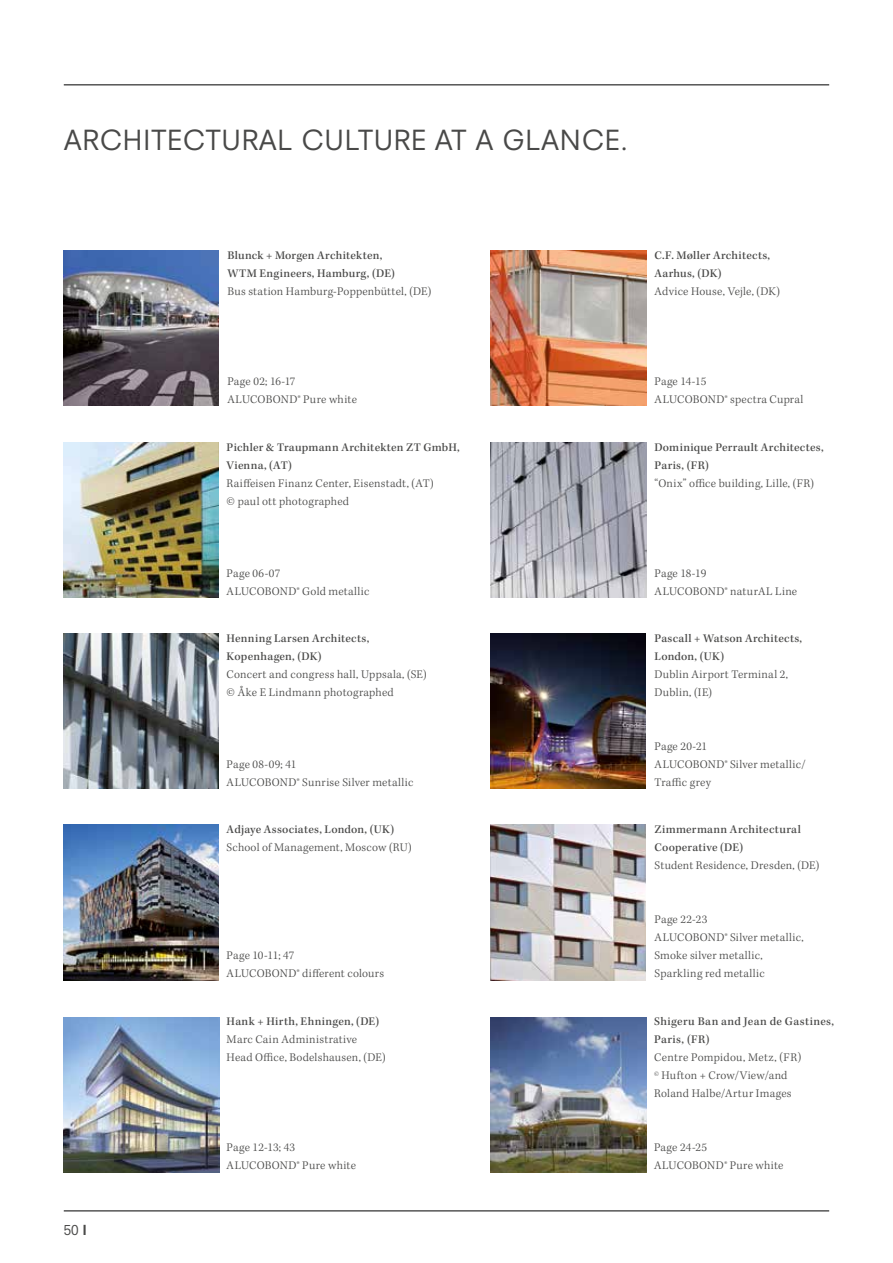
<style>
.page{position:relative;width:893px;height:1263px;background:#fff}
.page>*{position:absolute;margin:0;border:0;box-sizing:border-box;transform-origin:0 0}
.t1{font:27px "Neuzeit S";letter-spacing:.025em;color:#494948}
.t2{font:13.5px "Neuzeit SLT Std";color:#494948}
.t3{font:300 12px/18px "Kepler Std";letter-spacing:.02em;color:#494948}
.t4{font:500 12px/18px "Kepler Std";letter-spacing:.02em;color:#494948}
.s1{font-weight:800}
</style>
<div class="page">
<hr style="left:64px;top:1210px;width:765px;height:1px;background:#000">
<hr style="left:64px;top:85px;width:765px;height:1px;background:#000">
<img style="left:64px;top:825px;width:155px;height:155px">
<img style="left:491px;top:251px;width:155px;height:155px">
<img style="left:64px;top:634px;width:155px;height:155px">
<img style="left:490px;top:825px;width:156px;height:155px">
<img style="left:491px;top:442px;width:155px;height:155px">
<img style="left:64px;top:251px;width:155px;height:155px">
<img style="left:490px;top:634px;width:156px;height:155px">
<img style="left:64px;top:1017px;width:155px;height:155px">
<img style="left:491px;top:1017px;width:155px;height:155px">
<img style="left:64px;top:442px;width:155px;height:155px">
<h1 class="t1" style="left:64px;top:123px;width:566px">ARCHITECTURAL CULTURE AT A GLANCE.</h1>
<p class="t2" style="left:64px;top:1222px;width:25px">50 <span class="s1">I</span></p>
<p class="t4" style="left:227px;top:247px;width:169px">Blunck + Morgen Architekten,<br>WTM Engineers, Hamburg, (DE)</p>
<p class="t3" style="left:227px;top:283px;width:205px">Bus station Hamburg-Poppenbüttel, (DE)</p>
<p class="t3" style="left:227px;top:373px;width:131px">Page 02; 16-17<br>ALUCOBOND® Pure white</p>
<p class="t4" style="left:227px;top:438px;width:235px">Pichler &amp; Traupmann Architekten ZT GmbH,<br>Vienna, (AT)</p>
<p class="t3" style="left:227px;top:474px;width:209px">Raiffeisen Finanz Center, Eisenstadt, (AT) © paul ott photographed</p>
<p class="t3" style="left:227px;top:564px;width:144px">Page 06-07<br>ALUCOBOND® Gold metallic</p>
<p class="t4" style="left:227px;top:630px;width:144px">Henning Larsen Architects,<br>Kopenhagen, (DK)</p>
<p class="t3" style="left:227px;top:666px;width:202px">Concert and congress hall, Uppsala, (SE) © Åke E Lindmann photographed</p>
<p class="t3" style="left:227px;top:756px;width:188px">Page 08-09; 41<br>ALUCOBOND® Sunrise Silver metallic</p>
<p class="t4" style="left:227px;top:821px;width:169px">Adjaye Associates, London, (UK)</p>
<p class="t3" style="left:227px;top:839px;width:186px">School of Management, Moscow (RU)</p>
<p class="t3" style="left:227px;top:947px;width:159px">Page 10-11; 47<br>ALUCOBOND® different colours</p>
<p class="t4" style="left:227px;top:1013px;width:154px">Hank + Hirth, Ehningen, (DE)</p>
<p class="t3" style="left:227px;top:1031px;width:160px">Marc Cain Administrative<br>Head Office, Bodelshausen, (DE)</p>
<p class="t3" style="left:227px;top:1139px;width:131px">Page 12-13; 43<br>ALUCOBOND® Pure white</p>
<p class="t4" style="left:655px;top:247px;width:117px">C.F. Møller Architects,<br>Aarhus, (DK)</p>
<p class="t3" style="left:655px;top:283px;width:127px">Advice House, Vejle, (DK)</p>
<p class="t3" style="left:655px;top:373px;width:150px">Page 14-15<br>ALUCOBOND® spectra Cupral</p>
<p class="t4" style="left:655px;top:438px;width:171px">Dominique Perrault Architectes,<br>Paris, (FR)</p>
<p class="t3" style="left:655px;top:474px;width:161px">“Onix” office building, Lille, (FR)</p>
<p class="t3" style="left:655px;top:564px;width:144px">Page 18-19<br>ALUCOBOND® naturAL Line</p>
<p class="t4" style="left:655px;top:630px;width:149px">Pascall + Watson Architects,<br>London, (UK)</p>
<p class="t3" style="left:655px;top:666px;width:135px">Dublin Airport Terminal 2,<br>Dublin, (IE)</p>
<p class="t3" style="left:655px;top:738px;width:153px">Page 20-21<br>ALUCOBOND® Silver metallic/<br>Traffic grey</p>
<p class="t4" style="left:655px;top:821px;width:148px">Zimmermann Architectural<br>Cooperative (DE)</p>
<p class="t3" style="left:655px;top:857px;width:166px">Student Residence, Dresden, (DE)</p>
<p class="t3" style="left:655px;top:911px;width:151px">Page 22-23<br>ALUCOBOND® Silver metallic,<br>Smoke silver metallic,<br>Sparkling red metallic</p>
<p class="t4" style="left:654px;top:1013px;width:182px">Shigeru Ban and Jean de Gastines,<br>Paris, (FR)</p>
<p class="t3" style="left:654px;top:1049px;width:149px">Centre Pompidou, Metz, (FR) <sup>©</sup> Hufton + Crow/View/and<br>Roland Halbe/Artur Images</p>
<p class="t3" style="left:654px;top:1139px;width:131px">Page 24-25<br>ALUCOBOND® Pure white</p>
</div>
